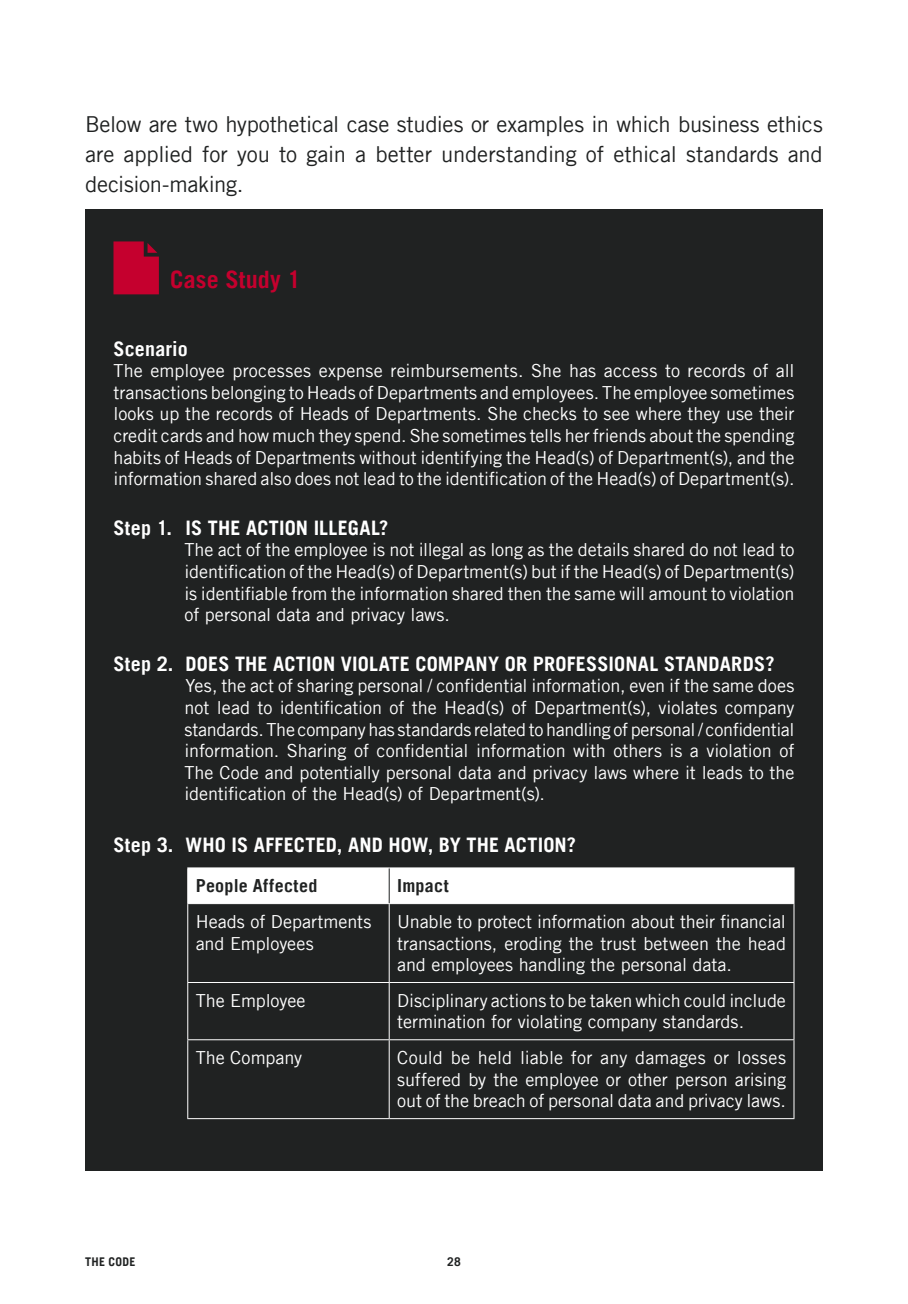
<style>
.page{position:relative;width:908px;height:1304px;background:#fff}
.page>*{position:absolute;margin:0;border:0;box-sizing:border-box;transform-origin:0 0}
.CaseStudyTitle{font:700 24px "Trade Gothic LT";letter-spacing:.005em;color:#c5002e}
.Body_Text{font:22px/30px "Trade Gothic LT";letter-spacing:-.01em;color:#202222;text-align:justify}
.Body_Text_Indent{font:700 20px "Trade Gothic LT";letter-spacing:.01em;color:#fff}
.Body_Text_Indent-2{font:18px/21.6px "Trade Gothic LT";letter-spacing:-.005em;color:#fff;text-align:justify}
.Body_Text_Indent-3{font:700 18px "Trade Gothic LT";letter-spacing:.015em;color:#202222}
.t1{font:700 12px "Trade Gothic LT";letter-spacing:.025em;color:#202222}
</style>
<div class="page">
<div style="left:85px;top:209px;width:737px;height:962px;background:#202222"></div>
<div style="left:188px;top:868px;width:605px;height:35px;background:#fff"></div>
<hr style="left:187px;top:904px;width:1px;height:78px;background:#fff">
<hr style="left:793px;top:904px;width:1px;height:78px;background:#fff">
<hr style="left:187px;top:983px;width:1px;height:56px;background:#fff">
<hr style="left:793px;top:983px;width:1px;height:56px;background:#fff">
<hr style="left:187px;top:1040px;width:1px;height:78px;background:#fff">
<hr style="left:793px;top:1040px;width:1px;height:78px;background:#fff">
<hr style="left:388px;top:904px;width:1px;height:78px;background:#fff">
<hr style="left:187px;top:982px;width:202px;height:1px;background:#fff">
<hr style="left:389px;top:982px;width:405px;height:1px;background:#fff">
<hr style="left:388px;top:983px;width:1px;height:56px;background:#fff">
<hr style="left:187px;top:1039px;width:202px;height:1px;background:#fff">
<hr style="left:389px;top:1039px;width:405px;height:1px;background:#fff">
<hr style="left:388px;top:1040px;width:1px;height:78px;background:#fff">
<hr style="left:187px;top:1118px;width:202px;height:1px;background:#fff">
<hr style="left:389px;top:1118px;width:405px;height:1px;background:#fff">
<hr style="left:187px;top:867px;width:202px;height:1px;background:#fff">
<hr style="left:187px;top:868px;width:1px;height:35px;background:#fff">
<hr style="left:389px;top:867px;width:405px;height:1px;background:#fff">
<hr style="left:793px;top:868px;width:1px;height:35px;background:#fff">
<hr style="left:187px;top:903px;width:202px;height:1px;background:#fff">
<hr style="left:389px;top:903px;width:405px;height:1px;background:#fff">
<hr style="left:388px;top:868px;width:1px;height:35px;background:#202222">
<svg style="left:113px;top:241px;width:46px;height:53px"></svg>
<p class="Body_Text" style="left:85px;top:109px;width:739px">Below are two hypothetical case studies or examples in which business ethics are applied for you to gain a better understanding of ethical standards and decision-making.</p>
<p class="CaseStudyTitle" style="left:170px;top:265px;width:132px">Case Study 1</p>
<p class="Body_Text_Indent" style="left:113px;top:336px;width:76px">Scenario</p>
<p class="Body_Text_Indent-2" style="left:113px;top:360px;width:682px">The employee processes expense reimbursements. She has access to records of all transactions belonging to Heads of Departments and employees. The employee sometimes looks up the records of Heads of Departments. She checks to see where they use their credit cards and how much they spend. She sometimes tells her friends about the spending habits of Heads of Departments without identifying the Head(s) of Department(s), and the information shared also does not lead to the identification of the Head(s) of Department(s).</p>
<p class="Body_Text_Indent" style="left:113px;top:515px;width:276px">Step 1. IS THE ACTION ILLEGAL?</p>
<p class="Body_Text_Indent-2" style="left:184px;top:539px;width:611px">The act of the employee is not illegal as long as the details shared do not lead to identification of the Head(s) of Department(s) but if the Head(s) of Department(s) is identifiable from the information shared then the same will amount to violation of personal data and privacy laws.</p>
<p class="Body_Text_Indent" style="left:113px;top:651px;width:662px">Step 2. DOES THE ACTION VIOLATE COMPANY OR PROFESSIONAL STANDARDS?</p>
<p class="Body_Text_Indent-2" style="left:184px;top:675px;width:611px">Yes, the act of sharing personal / confidential information, even if the same does not lead to identification of the Head(s) of Department(s), violates company standards. The company has standards related to handling of personal / confidential information. Sharing of confidential information with others is a violation of The Code and potentially personal data and privacy laws where it leads to the identification of the Head(s) of Department(s).</p>
<p class="Body_Text_Indent" style="left:113px;top:833px;width:464px">Step 3. WHO IS AFFECTED, AND HOW, BY THE ACTION?</p>
<p class="Body_Text_Indent-3" style="left:196px;top:875px;width:123px">People Affected</p>
<p class="Body_Text_Indent-3" style="left:397px;top:875px;width:53px">Impact</p>
<p class="Body_Text_Indent-2" style="left:196px;top:910px;width:177px">Heads of Departments</p>
<p class="Body_Text_Indent-2" style="left:196px;top:932px;width:119px">and Employees</p>
<p class="Body_Text_Indent-2" style="left:397px;top:910px;width:390px">Unable to protect information about their financial transactions, eroding the trust between the head and employees handling the personal data.</p>
<p class="Body_Text_Indent-2" style="left:196px;top:989px;width:111px">The Employee</p>
<p class="Body_Text_Indent-2" style="left:397px;top:989px;width:390px">Disciplinary actions to be taken which could include termination for violating company standards.</p>
<p class="Body_Text_Indent-2" style="left:196px;top:1047px;width:108px">The Company</p>
<p class="Body_Text_Indent-2" style="left:397px;top:1047px;width:390px">Could be held liable for any damages or losses suffered by the employee or other person arising out of the breach of personal data and privacy laws.</p>
<p class="t1" style="left:85px;top:1254px;width:52px">THE CODE</p>
<p class="t1" style="left:447px;top:1254px;width:15px">28</p>
</div>
